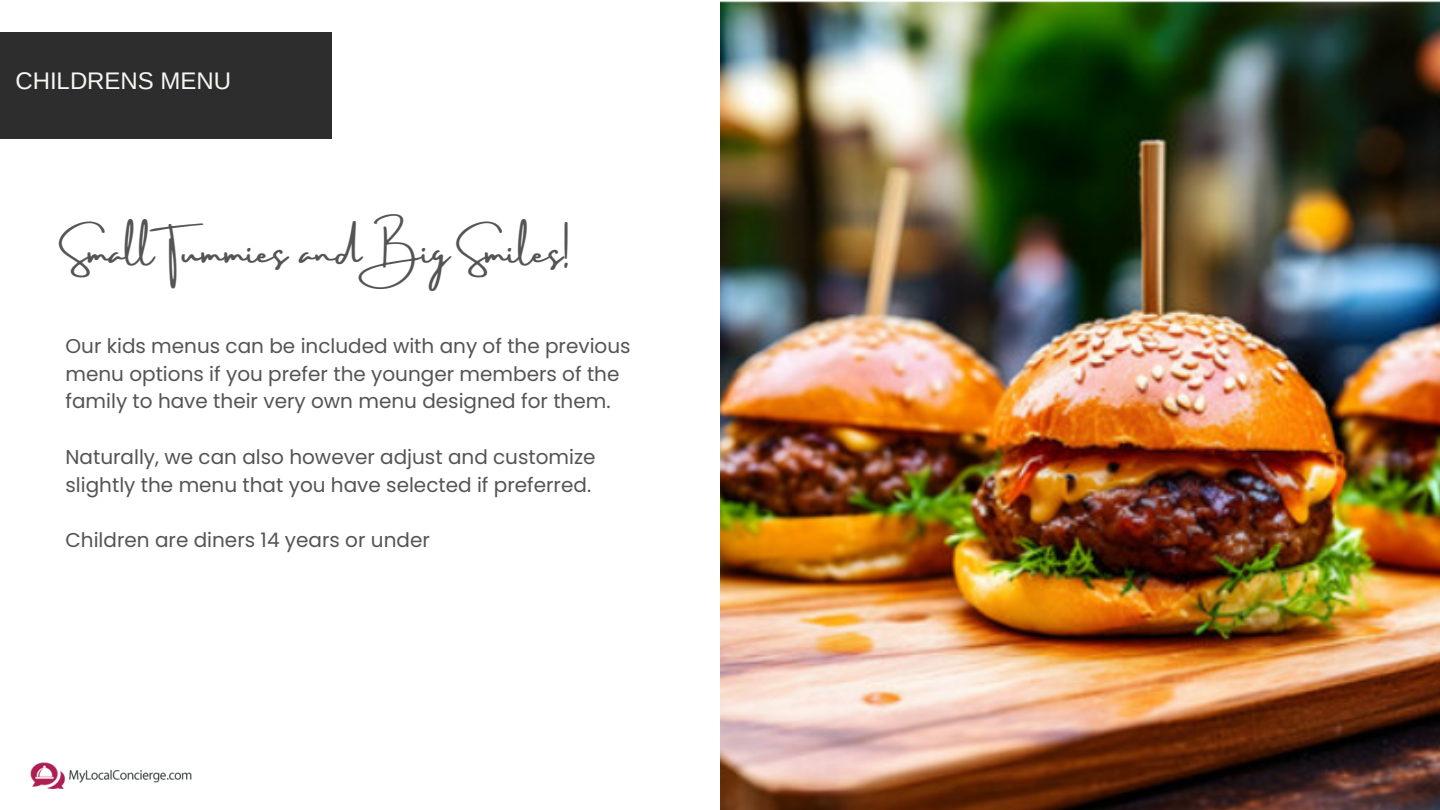
<style>
.page{position:relative;width:1440px;height:810px;background:#fff}
.page>*{position:absolute;margin:0;border:0;box-sizing:border-box;transform-origin:0 0}
.t1{font:35.3px "Amsterdam Three";color:#545454}
.t2{font:24px "Arimo";color:#f9f5f0}
.t3{font:20px/27.8px "Poppins";color:#545454}
</style>
<div class="page">
<div style="left:0;top:32px;width:332px;height:107px;background:#2d2d2d"></div>
<img style="left:720px;top:1px;width:720px;height:809px">
<img style="left:31px;top:762px;width:161px;height:27px">
<h1 class="t2" style="left:15px;top:68px;width:217px">CHILDRENS MENU</h1>
<p class="t1" style="left:65px;top:232px;width:506px">Small Tummies and Big Smiles!</p>
<p class="t3" style="left:65px;top:332px;width:567px">Our kids menus can be included with any of the previous menu options if you prefer the younger members of the family to have their very own menu designed for them.</p>
<p class="t3" style="left:65px;top:443px;width:532px">Naturally, we can also however adjust and customize slightly the menu that you have selected if preferred.</p>
<p class="t3" style="left:65px;top:526px;width:366px">Children are diners 14 years or under</p>
</div>
